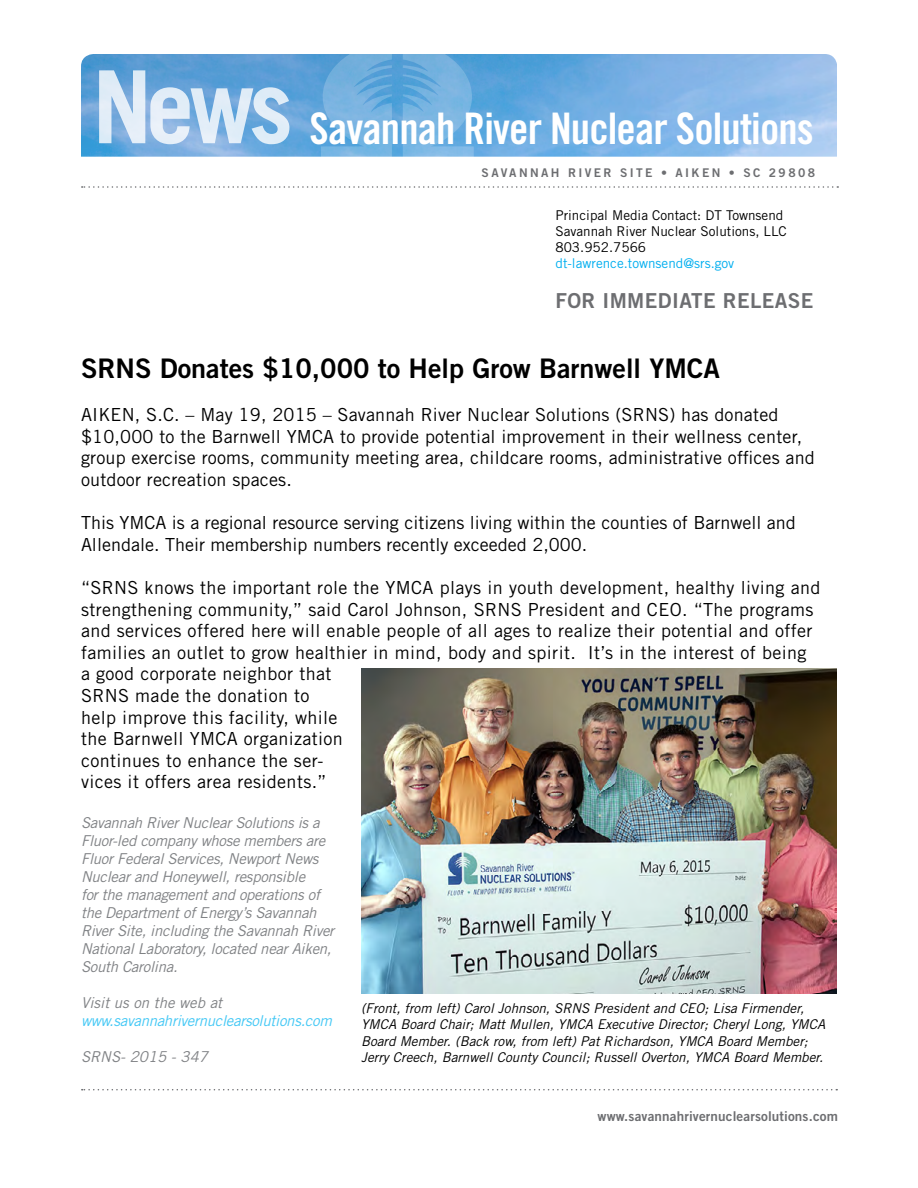
<style>
.page{position:relative;width:918px;height:1188px;background:#fff}
.page>*{position:absolute;margin:0;border:0;box-sizing:border-box;transform-origin:0 0}
.t1{font:43.5px "Trade Gothic LT Std Bd Cn 20";letter-spacing:-.02em;color:#fff}
.t2{font:27px "Trade Gothic LT Std Bd 2";color:#000}
.t3{font:20.7px "Trade Gothic LT Std Bd 2";letter-spacing:.02em;color:#6d6e71}
.t4{font:18px/21.6px "Trade Gothic LT Std";letter-spacing:.02em;color:#000}
.t5{font:18px/21.6px "Trade Gothic LT Std";color:#000}
.t6{font:italic 15px/18px "Trade Gothic LT Std";letter-spacing:-.02em;color:#808285}
.t7{font:italic 15px "Trade Gothic LT Std";letter-spacing:-.02em;color:#44c8f5}
.t8{font:italic 15px "Trade Gothic LT Std";color:#808285}
.t9{font:italic 13.5px/16.2px "Trade Gothic LT Std";color:#000}
.t10{font:13.5px/16.2px "Trade Gothic LT Std";color:#000}
.t11{font:13.5px "Trade Gothic LT Std Bd 2";letter-spacing:.01em;color:#6d6e71}
.t12{font:13.5px "Trade Gothic LT Std";color:#00aeef}
.t13{font:12px "Trade Gothic LT Std Bd 2";letter-spacing:.2em;color:#6d6e71}
</style>
<div class="page">
<img style="left:81px;top:54px;width:756px;height:103px">
<svg style="left:321px;top:54px;width:71px;height:103px;background:#6daede"></svg>
<svg style="left:403px;top:54px;width:71px;height:103px;background:#71b0df"></svg>
<svg style="left:99px;top:70px;width:190px;height:74px;background:#a7c9e9"></svg>
<svg style="left:82px;top:1089px;width:755px;height:1px"></svg>
<svg style="left:82px;top:186px;width:756px;height:2px"></svg>
<img style="left:361px;top:668px;width:476px;height:326px">
<h1 class="t1" style="left:310px;top:102px;width:506px">Savannah River Nuclear Solutions</h1>
<p class="t13" style="left:482px;top:165px;width:335px">SAVANNAH RIVER SITE • AIKEN • SC 29808</p>
<p class="t10" style="left:555px;top:207px;width:233px">Principal Media Contact: DT Townsend<br>Savannah River Nuclear Solutions, LLC<br>803.952.7566</p>
<p class="t12" style="left:555px;top:255px;width:180px">dt-lawrence.townsend@srs.gov</p>
<p class="t3" style="left:555px;top:288px;width:260px">FOR IMMEDIATE RELEASE</p>
<h2 class="t2" style="left:81px;top:352px;width:640px">SRNS Donates $10,000 to Help Grow Barnwell YMCA</h2>
<p class="t4" style="left:81px;top:404px;width:735px">AIKEN, S.C. – May 19, 2015 – Savannah River Nuclear Solutions (SRNS) has donated $10,000 to the Barnwell YMCA to provide potential improvement in their wellness center, group exercise rooms, community meeting area, childcare rooms, administrative offices and outdoor recreation spaces.</p>
<p class="t5" style="left:81px;top:512px;width:716px">This YMCA is a regional resource serving citizens living within the counties of Barnwell and<br>Allendale. Their membership numbers recently exceeded 2,000.</p>
<p class="t4" style="left:81px;top:577px;width:741px">“SRNS knows the important role the YMCA plays in youth development, healthy living and strengthening community,” said Carol Johnson, SRNS President and CEO. “The programs and services offered here will enable people of all ages to realize their potential and offer families an outlet to grow healthier in mind, body and spirit. It’s in the interest of being<br>a good corporate neighbor that<br>SRNS made the donation to<br>help improve this facility, while<br>the Barnwell YMCA organization<br>continues to enhance the ser-<br>vices it offers area residents.”</p>
<p class="t6" style="left:81px;top:814px;width:255px">Savannah River Nuclear Solutions is a Fluor-led company whose members are Fluor Federal Services, Newport News Nuclear and Honeywell, responsible<br>for the management and operations of the Department of Energy’s Savannah River Site, including the Savannah River National Laboratory, located near Aiken, South Carolina.</p>
<p class="t8" style="left:81px;top:994px;width:143px">Visit us on the web at</p>
<p class="t7" style="left:81px;top:1012px;width:252px">www.savannahrivernuclearsolutions.com</p>
<p class="t8" style="left:81px;top:1048px;width:129px">SRNS- 2015 - 347</p>
<p class="t9" style="left:361px;top:1001px;width:466px">(Front, from left) Carol Johnson, SRNS President and CEO; Lisa Firmender, YMCA Board Chair; Matt Mullen, YMCA Executive Director; Cheryl Long, YMCA Board Member. (Back row, from left) Pat Richardson, YMCA Board Member; Jerry Creech, Barnwell County Council; Russell Overton, YMCA Board Member.</p>
<p class="t11" style="left:598px;top:1107px;width:242px">www.savannahrivernuclearsolutions.com</p>
</div>
